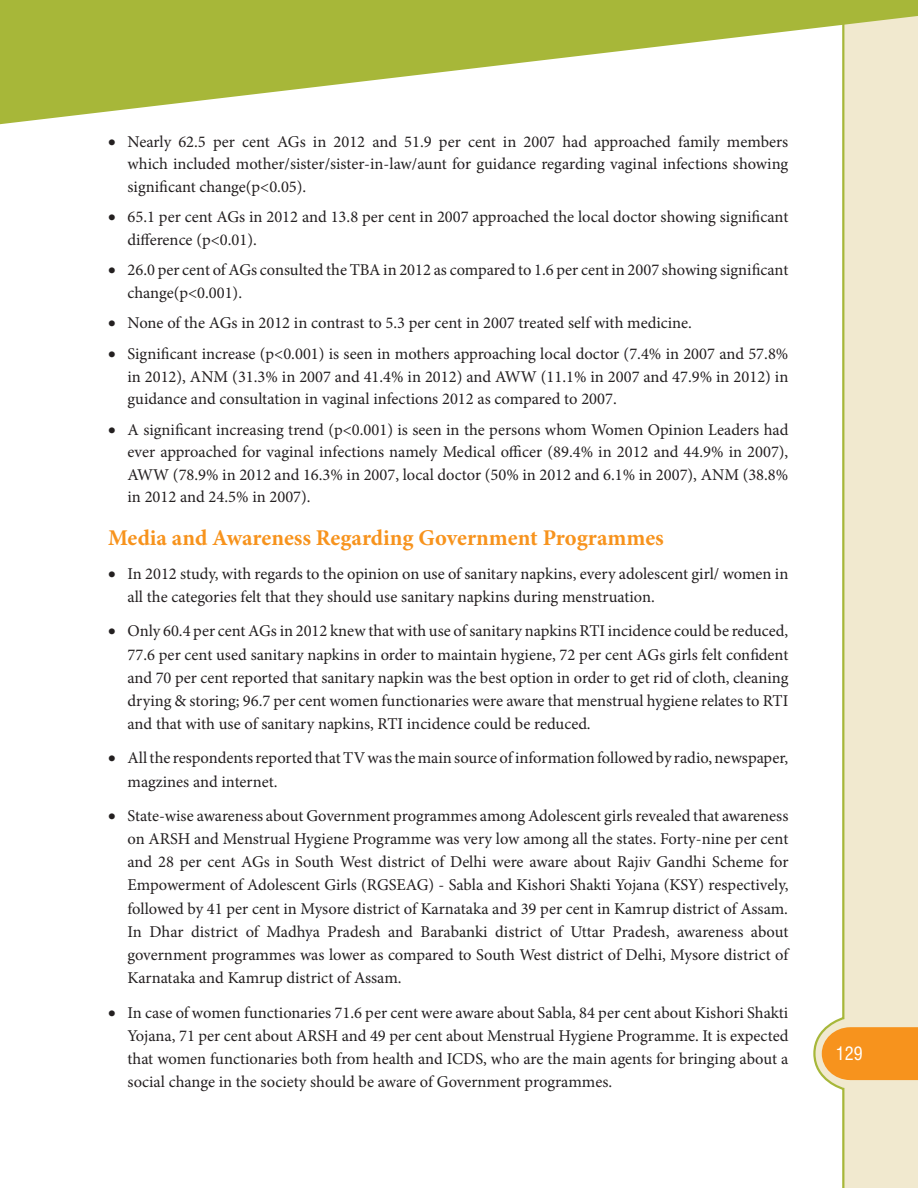
<style>
.page{position:relative;width:918px;height:1188px;background:#fff}
.page>*{position:absolute;margin:0;border:0;box-sizing:border-box;transform-origin:0 0}
.t1{font:700 22.5px "Minion Pro";color:#f7931d}
.t2{font:condensed 18px "Swiss 721 BT";color:#fff}
.t3{font:16.5px/23.2px "Minion Pro";color:#231f20;text-align:justify}
</style>
<div class="page">
<svg style="left:813px;top:124px;width:105px;height:1064px"></svg>
<svg style="left:1px;top:0;width:917px;height:124px;fill:#a7b739"></svg>
<svg style="left:0;top:0;width:1px;height:124px"></svg>
<p class="t3" style="left:128px;top:132px;width:662px;line-height:22.5px;text-indent:-20px">• Nearly 62.5 per cent AGs in 2012 and 51.9 per cent in 2007 had approached family members which included mother/sister/sister-in-law/aunt for guidance regarding vaginal infections showing significant change(p&lt;0.05).</p>
<p class="t3" style="left:128px;top:207px;width:662px;line-height:22.5px;text-indent:-20px">• 65.1 per cent AGs in 2012 and 13.8 per cent in 2007 approached the local doctor showing significant difference (p&lt;0.01).</p>
<p class="t3" style="left:128px;top:260px;width:662px;line-height:22.5px;text-indent:-19px">• 26.0 per cent of AGs consulted the TBA in 2012 as compared to 1.6 per cent in 2007 showing significant change(p&lt;0.001).</p>
<p class="t3" style="left:108px;top:313px;width:585px">• None of the AGs in 2012 in contrast to 5.3 per cent in 2007 treated self with medicine.</p>
<p class="t3" style="left:128px;top:344px;width:662px;line-height:22.5px;text-indent:-20px">• Significant increase (p&lt;0.001) is seen in mothers approaching local doctor (7.4% in 2007 and 57.8% in 2012), ANM (31.3% in 2007 and 41.4% in 2012) and AWW (11.1% in 2007 and 47.9% in 2012) in guidance and consultation in vaginal infections 2012 as compared to 2007.</p>
<p class="t3" style="left:128px;top:420px;width:663px;line-height:22.5px;text-indent:-19px">• A significant increasing trend (p&lt;0.001) is seen in the persons whom Women Opinion Leaders had ever approached for vaginal infections namely Medical officer (89.4% in 2012 and 44.9% in 2007), AWW (78.9% in 2012 and 16.3% in 2007, local doctor (50% in 2012 and 6.1% in 2007), ANM (38.8% in 2012 and 24.5% in 2007).</p>
<h1 class="t1" style="left:108px;top:529px;width:557px">Media and Awareness Regarding Government Programmes</h1>
<p class="t3" style="left:128px;top:564px;width:662px;text-indent:-20px">• In 2012 study, with regards to the opinion on use of sanitary napkins, every adolescent girl/ women in all the categories felt that they should use sanitary napkins during menstruation.</p>
<p class="t3" style="left:128px;top:621px;width:662px;text-indent:-20px">• Only 60.4 per cent AGs in 2012 knew that with use of sanitary napkins RTI incidence could be reduced, 77.6 per cent used sanitary napkins in order to maintain hygiene, 72 per cent AGs girls felt confident and 70 per cent reported that sanitary napkin was the best option in order to get rid of cloth, cleaning drying &amp; storing; 96.7 per cent women functionaries were aware that menstrual hygiene relates to RTI and that with use of sanitary napkins, RTI incidence could be reduced.</p>
<p class="t3" style="left:128px;top:748px;width:662px;text-indent:-20px">• All the respondents reported that TV was the main source of information followed by radio, newspaper, magzines and internet.</p>
<p class="t3" style="left:128px;top:805px;width:662px;text-indent:-20px">• State-wise awareness about Government programmes among Adolescent girls revealed that awareness on ARSH and Menstrual Hygiene Programme was very low among all the states. Forty-nine per cent and 28 per cent AGs in South West district of Delhi were aware about Rajiv Gandhi Scheme for Empowerment of Adolescent Girls (RGSEAG) - Sabla and Kishori Shakti Yojana (KSY) respectively, followed by 41 per cent in Mysore district of Karnataka and 39 per cent in Kamrup district of Assam.<br>In Dhar district of Madhya Pradesh and Barabanki district of Uttar Pradesh, awareness about government programmes was lower as compared to South West district of Delhi, Mysore district of Karnataka and Kamrup district of Assam.</p>
<p class="t3" style="left:128px;top:1002px;width:662px;text-indent:-20px">• In case of women functionaries 71.6 per cent were aware about Sabla, 84 per cent about Kishori Shakti Yojana, 71 per cent about ARSH and 49 per cent about Menstrual Hygiene Programme. It is expected that women functionaries both from health and ICDS, who are the main agents for bringing about a social change in the society should be aware of Government programmes.</p>
<p class="t2" style="left:836px;top:1047px;width:28px">129</p>
</div>
